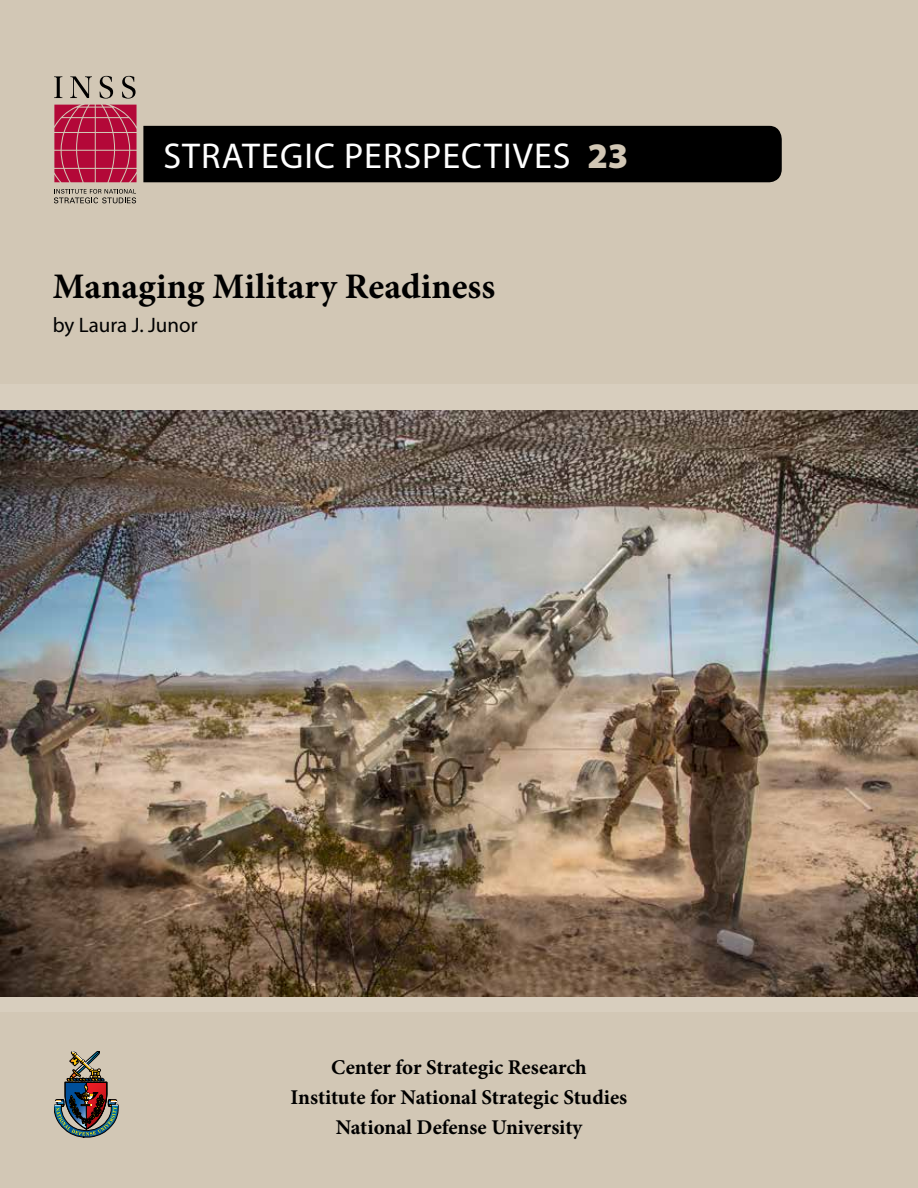
<style>
.page{position:relative;width:918px;height:1188px;background:#d2c7b5}
.page>*{position:absolute;margin:0;border:0;box-sizing:border-box;transform-origin:0 0}
.t1{font:700 36px "Minion Pro";color:#000}
.t2{font:36px "Myriad Pro";letter-spacing:.03em;color:#fff}
.t3{font:700 21px/30px "Minion Pro";letter-spacing:-.005em;color:#000;text-align:center}
.t4{font:21px "Myriad Pro";color:#000}
.s1{font-weight:900;color:#d2c7b5}
</style>
<div class="page">
<div style="left:143px;top:126px;width:639px;height:56px;background:#000"></div>
<img style="left:54px;top:1051px;width:64px;height:86px">
<svg style="left:54px;top:76px;width:8px;height:22px"></svg>
<svg style="left:70px;top:76px;width:22px;height:22px"></svg>
<svg style="left:100px;top:76px;width:13px;height:23px"></svg>
<svg style="left:122px;top:76px;width:14px;height:23px"></svg>
<svg style="left:54px;top:105px;width:83px;height:77px;background:#b72349"></svg>
<svg style="left:54px;top:189px;width:82px;height:14px"></svg>
<div style="left:0;top:384px;width:918px;height:27px;background:#d8cebe"></div>
<div style="left:0;top:996px;width:918px;height:16px;background:#d8cebe"></div>
<img style="left:0;top:411px;width:918px;height:585px">
<h1 class="t2" style="left:164px;top:134px;width:467px">STRATEGIC PERSPECTIVES <span class="s1">23</span></h1>
<h1 class="t1" style="left:53px;top:261px;width:444px">Managing Military Readiness</h1>
<p class="t4" style="left:53px;top:312px;width:146px">by Laura J. Junor</p>
<p class="t3" style="left:291px;top:1052px;width:338px">Center for Strategic Research<br>Institute for National Strategic Studies<br>National Defense University</p>
</div>
